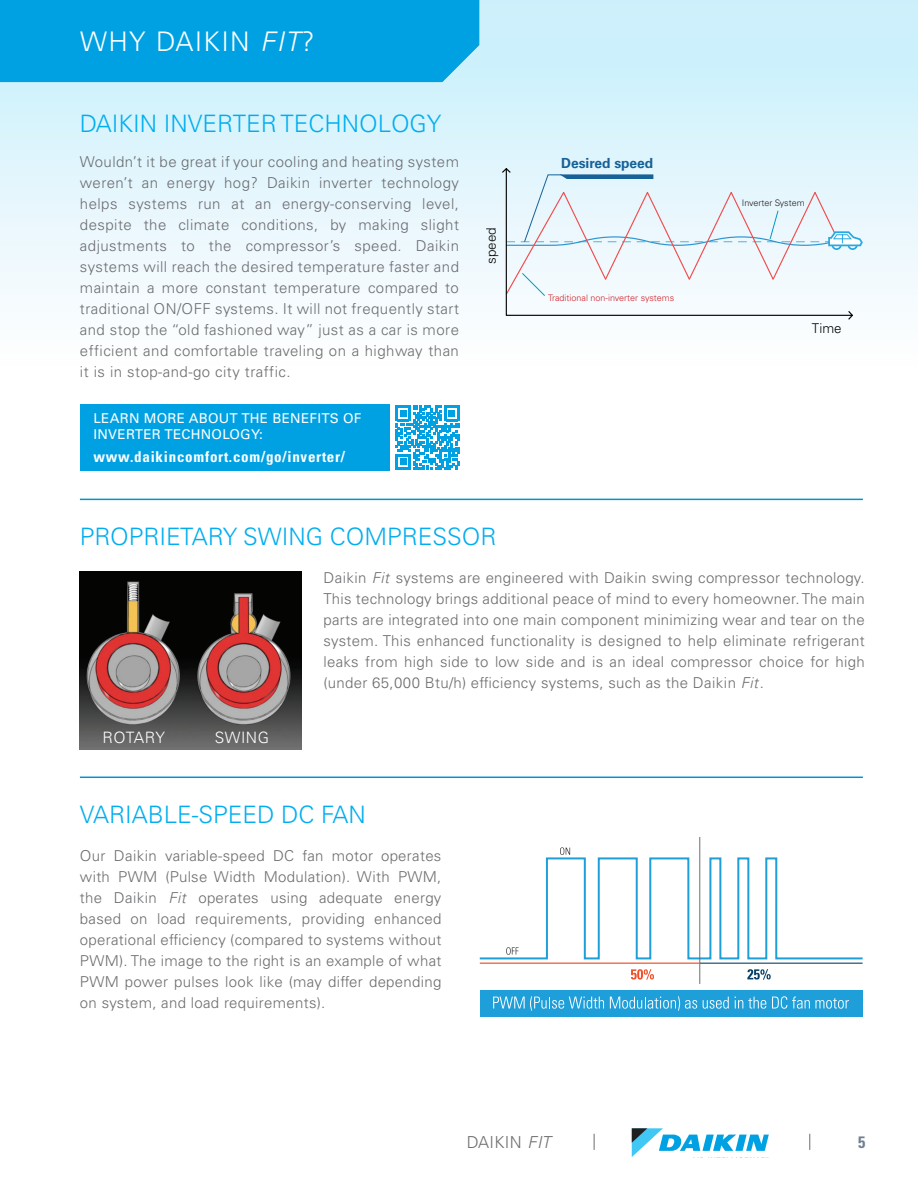
<style>
.page{position:relative;width:918px;height:1188px;background:#fff}
.page>*{position:absolute;margin:0;border:0;box-sizing:border-box;transform-origin:0 0}
.HEADER_BOX_TITLE_1{font:300 27px "Univers LT Pro 45";letter-spacing:.05em;color:#fff}
.BLUE_TITLE_NO_BOX{font:300 24px "Univers LT Pro 45";color:#00aeef}
.t1{font:300 16.5px "Univers LT Pro 45";letter-spacing:.02em;color:#6c6d70}
.t2{font:700 condensed 16.5px "Univers LT Pro";color:#718191}
.Bullets{font:300 15.6px "Univers LT Pro 45";letter-spacing:.025em;color:#fff}
.t3{font:300 15px/21px "Univers LT Pro 45";letter-spacing:.02em;color:#6c6d70;text-align:justify}
.Body_Copy{font:700 condensed 15px "Univers LT Pro";letter-spacing:.05em;color:#fff}
.t4{font:700 13.95px "Univers LT Std";color:#166198}
.t5{font:13.5px/16.2px "Univers LT Pro 55 Roman";letter-spacing:.02em;color:#fff}
.t6{font:300 13.5px "Univers LT Std";color:#050504}
.t7{font:300 13.35px "Univers LT Std";color:#050504}
.t8{font:300 9px "Univers LT Pro 45";color:#d1232a}
.t9{font:300 9px "Univers LT Pro 45";color:#231f20}
.s1{font-style:italic}
</style>
<div class="page">
<svg style="left:809px;top:1134px;width:1px;height:16px"></svg>
<svg style="left:594px;top:1134px;width:1px;height:16px"></svg>
<svg style="left:632px;top:1128px;width:137px;height:29px"></svg>
<div style="left:0;top:0;width:918px;height:367px;background:linear-gradient(to bottom,#c6effb,#fffefe)"></div>
<hr style="left:80px;top:499px;width:783px;height:1px;background:#0093d0">
<img style="left:79px;top:572px;width:222px;height:177px">
<hr style="left:80px;top:777px;width:783px;height:1px;background:#0093d0">
<hr style="left:480px;top:963px;width:220px;height:1px;background:#f05128">
<svg style="left:631px;top:969px;width:23px;height:11px"></svg>
<svg style="left:747px;top:969px;width:24px;height:11px"></svg>
<hr style="left:700px;top:963px;width:163px;height:1px;background:#084167">
<hr style="left:699px;top:837px;width:1px;height:147px;background:#6d6e71">
<div style="left:480px;top:990px;width:382px;height:27px;background:#1f9fda"></div>
<svg style="left:493px;top:996px;width:111px;height:15px"></svg>
<svg style="left:610px;top:996px;width:87px;height:15px"></svg>
<svg style="left:703px;top:997px;width:26px;height:12px"></svg>
<svg style="left:735px;top:997px;width:31px;height:12px"></svg>
<svg style="left:772px;top:996px;width:77px;height:13px"></svg>
<svg style="left:479px;top:847px;width:384px;height:113px"></svg>
<svg style="left:501px;top:167px;width:353px;height:154px"></svg>
<svg style="left:505px;top:174px;width:358px;height:123px"></svg>
<div style="left:80px;top:404px;width:310px;height:66px;background:#00a1e3"></div>
<svg style="left:396px;top:406px;width:64px;height:64px"></svg>
<div style="left:0;top:0;width:479px;height:82px;background:#00a1e3"></div>
<p class="HEADER_BOX_TITLE_1" style="left:80px;top:24px;width:236px">WHY DAIKIN <span class="s1">FIT</span>?</p>
<p class="BLUE_TITLE_NO_BOX" style="left:80px;top:108px;width:363px">DAIKIN INVERTER TECHNOLOGY</p>
<p class="t3" style="left:80px;top:150px;width:381px">Wouldn’t it be great if your cooling and heating system weren’t an energy hog? Daikin inverter technology helps systems run at an energy-conserving level, despite the climate conditions, by making slight adjustments to the compressor’s speed. Daikin systems will reach the desired temperature faster and maintain a more constant temperature compared to traditional ON/OFF systems. It will not frequently start and stop the “old fashioned way” just as a car is more efficient and comfortable traveling on a highway than it is in stop-and-go city traffic.</p>
<p class="t4" style="left:561px;top:154px;width:94px">Desired speed</p>
<p class="t7" style="left:483px;top:264px;width:38px;rotate:-90deg">speed</p>
<p class="t8" style="left:548px;top:291px;width:128px">Traditional non-inverter systems</p>
<p class="t5" style="left:93px;top:409px;width:270px">LEARN MORE ABOUT THE BENEFITS OF<br>INVERTER TECHNOLOGY:</p>
<p class="Body_Copy" style="left:93px;top:447px;width:253px">www.daikincomfort.com/go/inverter/</p>
<p class="BLUE_TITLE_NO_BOX" style="left:80px;top:520px;width:418px">PROPRIETARY SWING COMPRESSOR</p>
<p class="t9" style="left:742px;top:197px;width:64px">Inverter System</p>
<p class="t6" style="left:812px;top:320px;width:31px">Time</p>
<p class="Bullets" style="left:103px;top:727px;width:64px">ROTARY</p>
<p class="Bullets" style="left:215px;top:727px;width:56px">SWING</p>
<p class="t3" style="left:323px;top:566px;width:543px">Daikin <span class="s1">Fit</span> systems are engineered with Daikin swing compressor technology.<br>This technology brings additional peace of mind to every homeowner. The main parts are integrated into one main component minimizing wear and tear on the system. This enhanced functionality is designed to help eliminate refrigerant leaks from high side to low side and is an ideal compressor choice for high (under 65,000 Btu/h) efficiency systems, such as the Daikin <span class="s1">Fit</span>.</p>
<p class="BLUE_TITLE_NO_BOX" style="left:80px;top:798px;width:287px">VARIABLE-SPEED DC FAN</p>
<p class="t3" style="left:80px;top:845px;width:363px">Our Daikin variable-speed DC fan motor operates with PWM (Pulse Width Modulation). With PWM, the Daikin <span class="s1">Fit</span> operates using adequate energy based on load requirements, providing enhanced operational efficiency (compared to systems without PWM). The image to the right is an example of what PWM power pulses look like (may differ depending on system, and load requirements).</p>
<p class="t1" style="left:467px;top:1131px;width:85px">DAIKIN <span class="s1">FIT</span></p>
<p class="t2" style="left:858px;top:1132px;width:9px">5</p>
</div>
